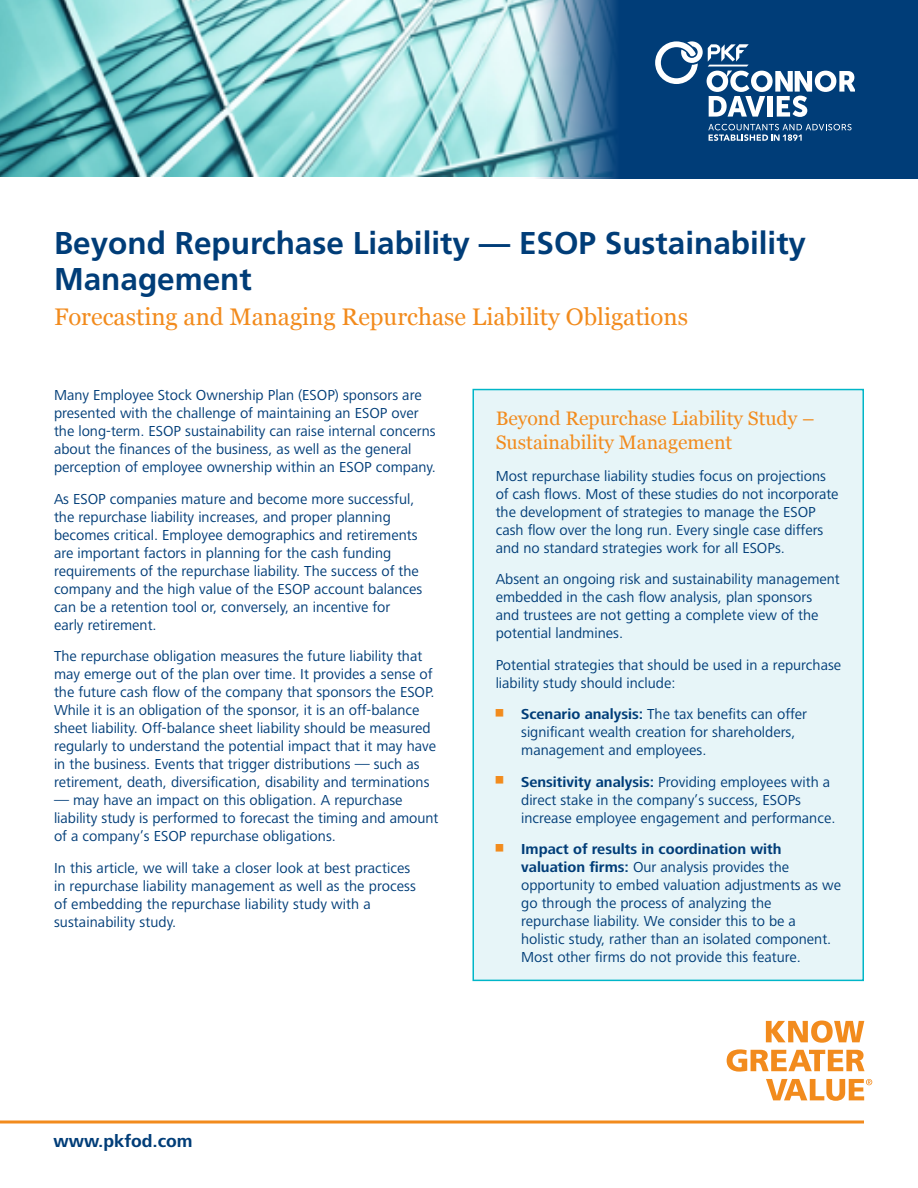
<style>
.page{position:relative;width:918px;height:1188px;background:#fff}
.page>*{position:absolute;margin:0;border:0;box-sizing:border-box;transform-origin:0 0}
.Industries{font:700 31.5px/36px "Frutiger LT Std";color:#003d78}
.Industries-2{font:24px "Georgia";color:#f28b1d}
.Subhead{font:19.5px/24px "Georgia";color:#f28b1d}
.Subhead-2{font:700 18px "Frutiger Next LT";color:#003d78}
.Body_Copy{font:15px/18px "Frutiger Next LT";color:#003d78}
.s1{font-weight:700}
</style>
<div class="page">
<div style="left:473px;top:390px;width:390px;height:590px;background:#e7f5f8"></div>
<div style="left:472px;top:389px;width:392px;height:592px;border:2px solid #00b6c8"></div>
<img style="left:0;top:0;width:487px;height:177px">
<svg style="left:487px;top:0;width:431px;height:179px;background:#346a95"></svg>
<svg style="left:655px;top:41px;width:200px;height:76px"></svg>
<svg style="left:708px;top:124px;width:144px;height:17px;background:#3b6997"></svg>
<svg style="left:0;top:1120px;width:864px;height:4px;background:#f5a755"></svg>
<svg style="left:766px;top:1079px;width:106px;height:22px"></svg>
<svg style="left:766px;top:1021px;width:98px;height:22px"></svg>
<svg style="left:727px;top:1049px;width:138px;height:23px"></svg>
<p class="Industries" style="left:54px;top:225px;width:754px">Beyond Repurchase Liability — ESOP Sustainability<br>Management</p>
<p class="Industries-2" style="left:54px;top:299px;width:636px">Forecasting and Managing Repurchase Liability Obligations</p>
<p class="Body_Copy" style="left:54px;top:386px;width:384px">Many Employee Stock Ownership Plan (ESOP) sponsors are presented with the challenge of maintaining an ESOP over the long-term. ESOP sustainability can raise internal concerns about the finances of the business, as well as the general perception of employee ownership within an ESOP company.</p>
<p class="Body_Copy" style="left:54px;top:490px;width:370px">As ESOP companies mature and become more successful, the repurchase liability increases, and proper planning becomes critical. Employee demographics and retirements are important factors in planning for the cash funding requirements of the repurchase liability. The success of the company and the high value of the ESOP account balances can be a retention tool or, conversely, an incentive for early retirement.</p>
<p class="Body_Copy" style="left:54px;top:647px;width:384px">The repurchase obligation measures the future liability that may emerge out of the plan over time. It provides a sense of the future cash flow of the company that sponsors the ESOP.<br>While it is an obligation of the sponsor, it is an off-balance sheet liability. Off-balance sheet liability should be measured regularly to understand the potential impact that it may have in the business. Events that trigger distributions — such as retirement, death, diversification, disability and terminations</p>
<p class="Body_Copy" style="left:54px;top:791px;width:386px">— may have an impact on this obligation. A repurchase liability study is performed to forecast the timing and amount of a company’s ESOP repurchase obligations.</p>
<p class="Body_Copy" style="left:54px;top:859px;width:364px">In this article, we will take a closer look at best practices in repurchase liability management as well as the process of embedding the repurchase liability study with a sustainability study.</p>
<p class="Subhead" style="left:496px;top:406px;width:320px">Beyond Repurchase Liability Study –<br>Sustainability Management</p>
<p class="Body_Copy" style="left:496px;top:467px;width:344px">Most repurchase liability studies focus on projections of cash flows. Most of these studies do not incorporate the development of strategies to manage the ESOP cash flow over the long run. Every single case differs and no standard strategies work for all ESOPs.</p>
<p class="Body_Copy" style="left:496px;top:570px;width:346px">Absent an ongoing risk and sustainability management embedded in the cash flow analysis, plan sponsors<br>and trustees are not getting a complete view of the potential landmines.</p>
<p class="Body_Copy" style="left:496px;top:656px;width:347px">Potential strategies that should be used in a repurchase liability study should include:</p>
<p class="Body_Copy" style="left:521px;top:705px;width:287px"><span class="s1">Scenario analysis:</span> The tax benefits can offer significant wealth creation for shareholders, management and employees.</p>
<p class="Body_Copy" style="left:521px;top:773px;width:316px"><span class="s1">Sensitivity analysis:</span> Providing employees with a direct stake in the company’s success, ESOPs increase employee engagement and performance.</p>
<p class="Body_Copy" style="left:521px;top:840px;width:321px"><span class="s1">Impact of results in coordination with valuation firms:</span> Our analysis provides the opportunity to embed valuation adjustments as we go through the process of analyzing the repurchase liability. We consider this to be a holistic study, rather than an isolated component.<br>Most other firms do not provide this feature.</p>
<p class="Subhead-2" style="left:54px;top:1131px;width:141px">www.pkfod.com</p>
</div>
